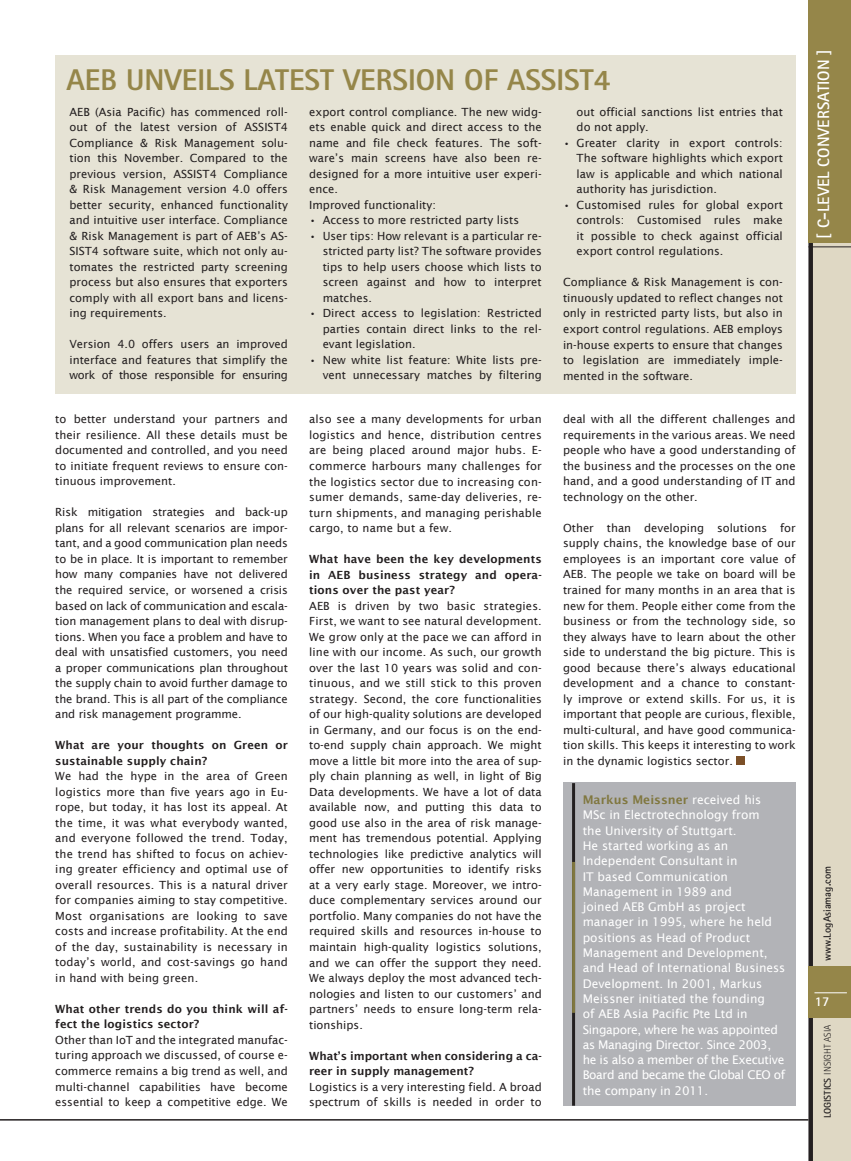
<style>
.page{position:relative;width:851px;height:1161px;background:#fff}
.page>*{position:absolute;margin:0;border:0;box-sizing:border-box;transform-origin:0 0}
.t1{font:800 30px "Rotis Sans Serif Std";color:#958649}
.t2{font:700 16.5px "Rotis Sans Serif Std";color:#fff}
.t3{font:700 13.5px "Rotis Sans Serif Std";color:#fff}
.t4{font:12px/15.3px "Lucida Sans";color:#fff}
.t5{font:700 12px "Lucida Grande";color:#80773f}
.t6{font:11.25px/15.5px "Lucida Sans";color:#231f20;text-align:justify}
.t7{font:600 11.25px/15.5px "Lucida Sans";letter-spacing:.01em;color:#231f20}
.t8{font:700 10.5px "Rotis Sans Serif Std";color:#231f20}
.t9{font:300 9.75px "Rotis Sans Serif Std";color:#231f20}
.s1{font-weight:600}
.s2{font-family:"Lucida Sans";font-weight:400;color:#fff}
.s3{font-weight:700}
</style>
<div class="page">
<div style="left:810px;top:239px;width:40px;height:922px;background:#dfd8c4"></div>
<hr style="left:0;top:1119px;width:808px;height:1px;background:#231f20">
<svg style="left:808px;top:242px;width:4px;height:919px;background:#3c3839"></svg>
<div style="left:808px;top:0;width:42px;height:242px;background:#958649"></div>
<hr style="left:808px;top:246px;width:42px;height:1px;background:#231f20">
<div style="left:808px;top:966px;width:42px;height:51px;background:#958649"></div>
<hr style="left:814px;top:992px;width:32px;height:1px;background:#fff">
<div style="left:563px;top:782px;width:232px;height:324px;background:#b2b3b7"></div>
<hr style="left:572px;top:783px;width:3px;height:323px;background:#231f20">
<hr style="left:572px;top:862px;width:3px;height:151px;background:#80773f">
<div style="left:736px;top:756px;width:8px;height:9px;background:#7c5028"></div>
<div style="left:55px;top:55px;width:740px;height:339px;background:#e6e3d5"></div>
<h1 class="t1" style="left:67px;top:61px;width:545px">AEB UNVEILS LATEST VERSION OF ASSIST4</h1>
<p class="t6" style="left:309px;top:104px;width:234px;text-align:left">export control compliance. The new widg&shy;ets enable quick and direct access to the name and file check features. The soft&shy;ware’s main screens have also been re&shy;designed for a more intuitive user experi&shy;ence.<br>Improved functionality:</p>
<p class="t6" style="left:309px;top:212px;width:211px"><span class="s1">•</span> Access to more restricted party lists</p>
<p class="t6" style="left:322px;top:228px;width:220px;text-indent:-14px"><span class="s1">•</span> User tips: How relevant is a particular re&shy;stricted party list? The software provides tips to help users choose which lists to screen against and how to interpret matches.</p>
<p class="t6" style="left:322px;top:305px;width:220px;text-indent:-14px"><span class="s1">•</span> Direct access to legislation: Restricted parties contain direct links to the rel&shy;evant legislation.</p>
<p class="t6" style="left:309px;top:352px;width:234px;text-align:right"><span class="s1">•</span> New white list feature: White lists pre&shy;vent unnecessary matches by filtering</p>
<p class="t6" style="left:69px;top:104px;width:220px">AEB (Asia Pacific) has commenced roll&shy;out of the latest version of ASSIST4<br>Compliance &amp; Risk Management solu&shy;tion this November. Compared to the previous version, ASSIST4 Compliance &amp; Risk Management version 4.0 offers better security, enhanced functionality and intuitive user interface. Compliance &amp; Risk Management is part of AEB’s AS-SIST4 software suite, which not only au&shy;tomates the restricted party screening process but also ensures that exporters comply with all export bans and licens&shy;ing requirements.</p>
<p class="t6" style="left:69px;top:336px;width:220px">Version 4.0 offers users an improved interface and features that simplify the work of those responsible for ensuring</p>
<p class="t6" style="left:576px;top:104px;width:208px">out official sanctions list entries that do not apply.</p>
<p class="t6" style="left:576px;top:135px;width:208px;text-indent:-14px"><span class="s1">•</span> Greater clarity in export controls:<br>The software highlights which export law is applicable and which national authority has jurisdiction.</p>
<p class="t6" style="left:576px;top:197px;width:208px;text-indent:-14px"><span class="s1">•</span> Customised rules for global export controls: Customised rules make it possible to check against official export control regulations.</p>
<p class="t6" style="left:563px;top:274px;width:221px">Compliance &amp; Risk Management is con&shy;tinuously updated to reflect changes not only in restricted party lists, but also in export control regulations. AEB employs in-house experts to ensure that changes to legislation are immediately imple&shy;mented in the software.</p>
<p class="t6" style="left:55px;top:411px;width:234px">to better understand your partners and their resilience. All these details must be documented and controlled, and you need to initiate frequent reviews to ensure con&shy;tinuous improvement.</p>
<p class="t6" style="left:55px;top:504px;width:234px">Risk mitigation strategies and back-up plans for all relevant scenarios are impor&shy;tant, and a good communication plan needs to be in place. It is important to remember how many companies have not delivered the required service, or worsened a crisis based on lack of communication and escala&shy;tion management plans to deal with disrup&shy;tions. When you face a problem and have to deal with unsatisfied customers, you need a proper communications plan throughout the supply chain to avoid further damage to the brand. This is all part of the compliance and risk management programme.</p>
<p class="t7" style="left:55px;top:737px;width:234px">What are your thoughts on Green or sustainable supply chain?</p>
<p class="t6" style="left:55px;top:768px;width:234px">We had the hype in the area of Green logistics more than five years ago in Eu&shy;rope, but today, it has lost its appeal. At the time, it was what everybody wanted, and everyone followed the trend. Today, the trend has shifted to focus on achiev&shy;ing greater efficiency and optimal use of overall resources. This is a natural driver for companies aiming to stay competitive.<br>Most organisations are looking to save costs and increase profitability. At the end of the day, sustainability is necessary in today’s world, and cost-savings go hand in hand with being green.</p>
<p class="t7" style="left:55px;top:1001px;width:234px">What other trends do you think will af&shy;fect the logistics sector?</p>
<p class="t6" style="left:55px;top:1032px;width:234px">Other than IoT and the integrated manufac&shy;turing approach we discussed, of course e&shy;commerce remains a big trend as well, and multi-channel capabilities have become essential to keep a competitive edge. We</p>
<p class="t6" style="left:309px;top:411px;width:234px">also see a many developments for urban logistics and hence, distribution centres are being placed around major hubs. E&shy;commerce harbours many challenges for the logistics sector due to increasing con&shy;sumer demands, same-day deliveries, re&shy;turn shipments, and managing perishable cargo, to name but a few.</p>
<p class="t7" style="left:309px;top:551px;width:234px;text-align:justify">What have been the key developments in AEB business strategy and opera&shy;tions over the past year?</p>
<p class="t6" style="left:309px;top:598px;width:234px">AEB is driven by two basic strategies.<br>First, we want to see natural development.<br>We grow only at the pace we can afford in line with our income. As such, our growth over the last 10 years was solid and con&shy;tinuous, and we still stick to this proven strategy. Second, the core functionalities of our high-quality solutions are developed in Germany, and our focus is on the end&shy;to-end supply chain approach. We might move a little bit more into the area of sup&shy;ply chain planning as well, in light of Big Data developments. We have a lot of data available now, and putting this data to good use also in the area of risk manage&shy;ment has tremendous potential. Applying technologies like predictive analytics will offer new opportunities to identify risks at a very early stage. Moreover, we intro&shy;duce complementary services around our portfolio. Many companies do not have the required skills and resources in-house to maintain high-quality logistics solutions, and we can offer the support they need.<br>We always deploy the most advanced tech&shy;nologies and listen to our customers’ and partners’ needs to ensure long-term rela&shy;tionships.</p>
<p class="t7" style="left:309px;top:1047px;width:234px">What’s important when considering a ca&shy;reer in supply management?</p>
<p class="t6" style="left:309px;top:1078px;width:234px">Logistics is a very interesting field. A broad spectrum of skills is needed in order to</p>
<p class="t6" style="left:563px;top:411px;width:234px">deal with all the different challenges and requirements in the various areas. We need people who have a good understanding of the business and the processes on the one hand, and a good understanding of IT and technology on the other.</p>
<p class="t6" style="left:563px;top:520px;width:234px">Other than developing solutions for supply chains, the knowledge base of our employees is an important core value of AEB. The people we take on board will be trained for many months in an area that is new for them. People either come from the business or from the technology side, so they always have to learn about the other side to understand the big picture. This is good because there’s always educational development and a chance to constant&shy;ly improve or extend skills. For us, it is important that people are curious, flexible, multi-cultural, and have good communica&shy;tion skills. This keeps it interesting to work in the dynamic logistics sector.</p>
<p class="t5" style="left:582px;top:792px;width:180px">Markus Meissner <span class="s2">received his</span></p>
<p class="t4" style="left:582px;top:807px;width:204px">MSc in Electrotechnology from<br>the University of Stuttgart.<br>He started working as an<br>Independent Consultant in<br>IT based Communication<br>Management in 1989 and<br>joined AEB GmbH as project manager in 1995, where he held positions as Head of Product<br>Management and Development, and Head of International Business<br>Development. In 2001, Markus<br>Meissner initiated the founding<br>of AEB Asia Pacific Pte Ltd in<br>Singapore, where he was appointed as Managing Director. Since 2003, he is also a member of the Executive<br>Board and became the Global CEO of the company in 2011.</p>
<h2 class="t2" style="left:812px;top:239px;width:191px;rotate:-90deg">[ C-LEVEL CONVERSATION ]</h2>
<p class="t8" style="left:820px;top:961px;width:96px;rotate:-90deg">www.LogAsiamag.com</p>
<p class="t3" style="left:814px;top:993px;width:16px">17</p>
<p class="t9" style="left:821px;top:1118px;width:95px;rotate:-90deg"><span class="s3">LOGISTICS</span> INSIGHT ASIA</p>
</div>
